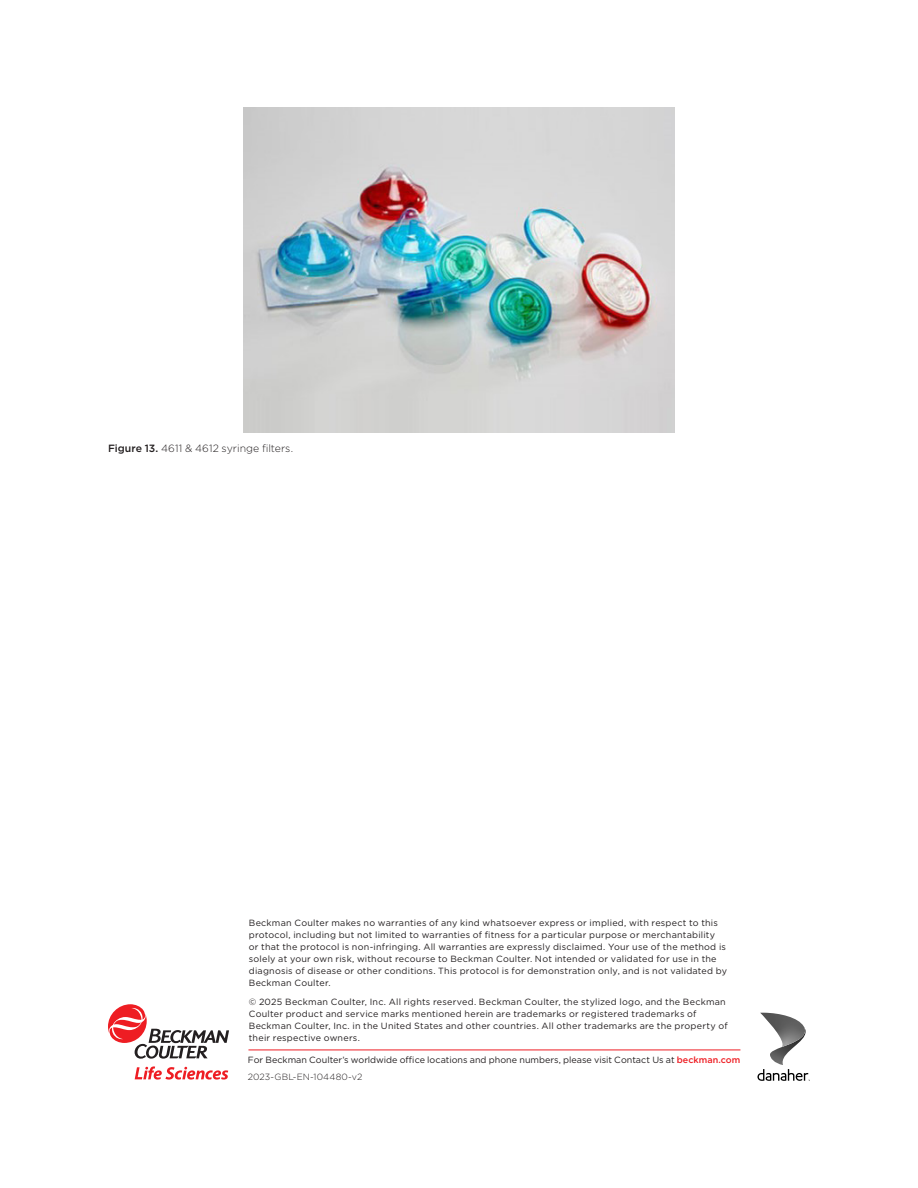
<style>
.page{position:relative;width:918px;height:1188px;background:#fff}
.page>*{position:absolute;margin:0;border:0;box-sizing:border-box;transform-origin:0 0}
.Doc_-_Fig_Table{font:300 10.5px "Gotham";color:#231f20}
.t1{font:9px/12px "Gotham";letter-spacing:.025em;color:#231f20}
.t2{font:9px/16.2px "Gotham";color:#231f20}
.s1{font-weight:500}
.s2{font-weight:500;color:#ee1d23}
.s3{font-weight:300}
</style>
<div class="page">
<hr style="left:248px;top:1050px;width:492px;height:1px;background:#ee1d23">
<svg style="left:108px;top:1004px;width:121px;height:55px"></svg>
<svg style="left:135px;top:1066px;width:93px;height:14px"></svg>
<svg style="left:757px;top:1069px;width:53px;height:12px"></svg>
<img style="left:770px;top:1029px;width:36px;height:36px">
<img style="left:760px;top:1013px;width:45px;height:34px">
<img style="left:244px;top:108px;width:430px;height:324px">
<p class="Doc_-_Fig_Table" style="left:108px;top:442px;width:187px"><span class="s1">Figure 13.</span> 4611 &amp; 4612 syringe filters.</p>
<p class="t1" style="left:249px;top:917px;width:480px">Beckman Coulter makes no warranties of any kind whatsoever express or implied, with respect to this protocol, including but not limited to warranties of fitness for a particular purpose or merchantability or that the protocol is non-infringing. All warranties are expressly disclaimed. Your use of the method is solely at your own risk, without recourse to Beckman Coulter. Not intended or validated for use in the diagnosis of disease or other conditions. This protocol is for demonstration only, and is not validated by Beckman Coulter.</p>
<p class="t1" style="left:249px;top:996px;width:480px">© 2025 Beckman Coulter, Inc. All rights reserved. Beckman Coulter, the stylized logo, and the Beckman Coulter product and service marks mentioned herein are trademarks or registered trademarks of Beckman Coulter, Inc. in the United States and other countries. All other trademarks are the property of their respective owners.</p>
<p class="t2" style="left:248px;top:1052px;width:494px">For Beckman Coulter’s worldwide office locations and phone numbers, please visit Contact Us at <span class="s2">beckman.com<br></span><span class="s3">2023-GBL-EN-104480-v2</span></p>
</div>
